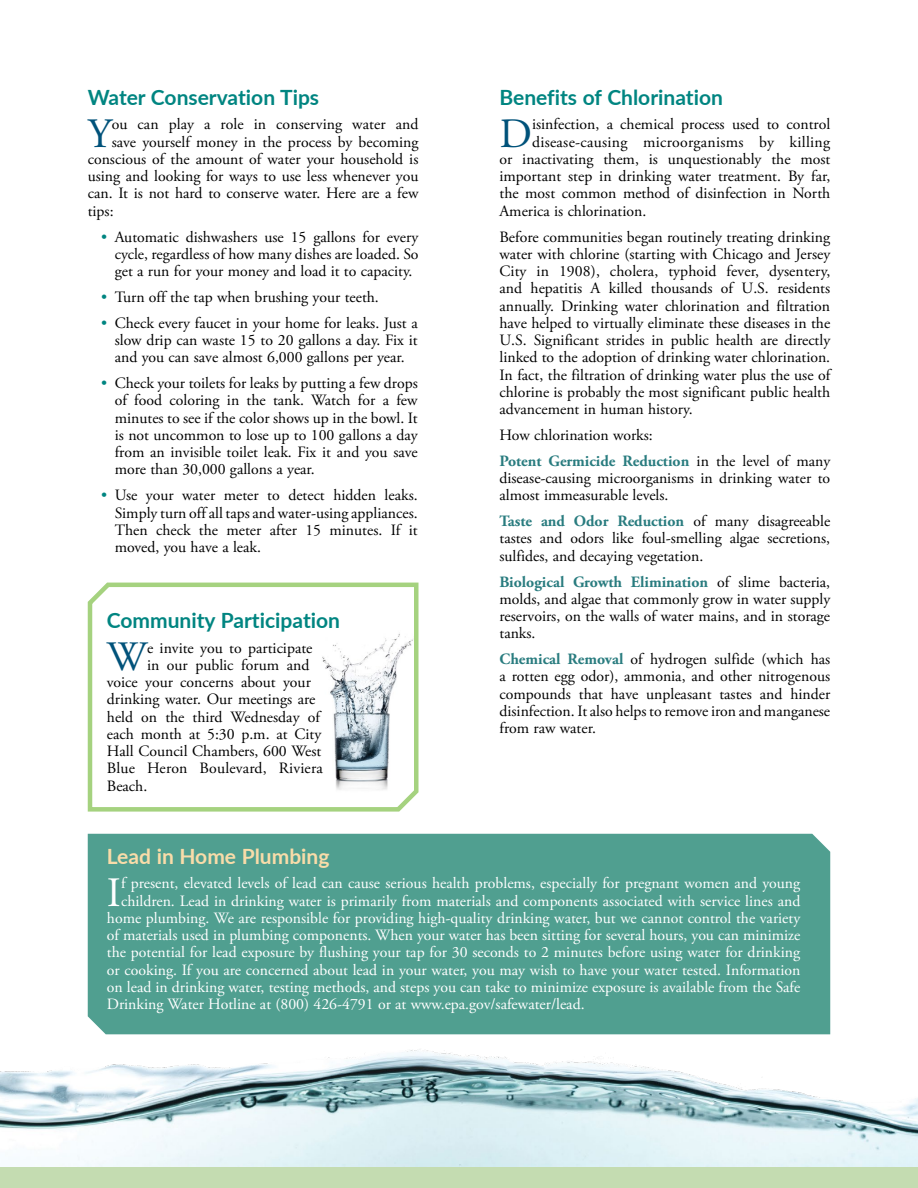
<style>
.page{position:relative;width:918px;height:1188px;background:#fff}
.page>*{position:absolute;margin:0;border:0;box-sizing:border-box;transform-origin:0 0}
.Initial_Cap{font:41.7px "Adobe Garamond Pro";color:#00527a}
.Initial_Cap-2{font:41.7px "Adobe Garamond Pro";color:#fff}
.Article_Headline-19{font:700 21px "Lato";color:#008581}
.Article_Headline-19-2{font:700 21px "Lato";color:#f9dca9}
.First_Paragraph{font:15.75px/17.2px "Adobe Garamond Pro";color:#000;text-align:justify}
.Initial_Cap-3{font:15.75px "Adobe Garamond Pro";color:#fff}
.Initial_Cap-4{font:15.75px "Adobe Garamond Pro";color:#000}
.Initial_Cap-5{font:15.75px "Adobe Garamond Pro";letter-spacing:.02em;color:#000}
.s1{color:#008581}
.s2{font-weight:700;color:#297c7f}
</style>
<div class="page">
<div style="left:0;top:1166px;width:918px;height:22px;background:#c4dcb1"></div>
<svg style="left:87px;top:582px;width:332px;height:230px"></svg>
<div style="left:88px;top:834px;width:742px;height:188px;background:#509f90"></div>
<img style="left:0;top:1022px;width:918px;height:144px">
<p class="Article_Headline-19" style="left:88px;top:82px;width:233px">Water Conservation Tips</p>
<p class="Initial_Cap" style="left:88px;top:108px;width:25px">Y</p>
<p class="Initial_Cap-4" style="left:112px;top:115px;width:308px">ou can play a role in conserving water and</p>
<p class="Initial_Cap-4" style="left:112px;top:132px;width:308px">save yourself money in the process by becoming</p>
<p class="Initial_Cap-4" style="left:88px;top:149px;width:332px">conscious of the amount of water your household is</p>
<p class="Initial_Cap-4" style="left:88px;top:167px;width:332px">using and looking for ways to use less whenever you</p>
<p class="Initial_Cap-4" style="left:88px;top:184px;width:332px">can. It is not hard to conserve water. Here are a few</p>
<p class="Initial_Cap-4" style="left:88px;top:201px;width:27px">tips:</p>
<p class="First_Paragraph" style="left:115px;top:228px;width:305px;text-indent:-14px"><span class="s1">•</span> Automatic dishwashers use 15 gallons for every cycle, regardless of how many dishes are loaded. So get a run for your money and load it to capacity.</p>
<p class="First_Paragraph" style="left:101px;top:289px;width:279px"><span class="s1">•</span> Turn off the tap when brushing your teeth.</p>
<p class="First_Paragraph" style="left:115px;top:315px;width:305px;text-indent:-14px"><span class="s1">•</span> Check every faucet in your home for leaks. Just a slow drip can waste 15 to 20 gallons a day. Fix it and you can save almost 6,000 gallons per year.</p>
<p class="First_Paragraph" style="left:115px;top:375px;width:305px;text-indent:-14px"><span class="s1">•</span> Check your toilets for leaks by putting a few drops of food coloring in the tank. Watch for a few minutes to see if the color shows up in the bowl. It is not uncommon to lose up to 100 gallons a day from an invisible toilet leak. Fix it and you save more than 30,000 gallons a year.</p>
<p class="First_Paragraph" style="left:115px;top:487px;width:304px;text-indent:-14px"><span class="s1">•</span> Use your water meter to detect hidden leaks.<br>Simply turn off all taps and water-using appliances.<br>Then check the meter after 15 minutes. If it moved, you have a leak.</p>
<p class="Article_Headline-19" style="left:107px;top:605px;width:235px">Community Participation</p>
<p class="Initial_Cap" style="left:107px;top:632px;width:42px">W</p>
<p class="Initial_Cap-4" style="left:147px;top:638px;width:167px">e invite you to participate</p>
<p class="Initial_Cap-4" style="left:147px;top:655px;width:164px">in our public forum and</p>
<p class="Initial_Cap-4" style="left:107px;top:673px;width:206px">voice your concerns about your</p>
<p class="Initial_Cap-4" style="left:107px;top:690px;width:210px">drinking water. Our meetings are</p>
<p class="Initial_Cap-4" style="left:107px;top:707px;width:215px">held on the third Wednesday of</p>
<p class="Initial_Cap-4" style="left:107px;top:724px;width:216px">each month at 5:30 p.m. at City</p>
<p class="Initial_Cap-4" style="left:107px;top:742px;width:216px">Hall Council Chambers, 600 West</p>
<p class="Initial_Cap-4" style="left:107px;top:759px;width:217px">Blue Heron Boulevard, Riviera</p>
<p class="Initial_Cap-4" style="left:107px;top:776px;width:42px">Beach.</p>
<p class="Article_Headline-19" style="left:500px;top:82px;width:225px">Benefits of Chlorination</p>
<p class="Initial_Cap" style="left:500px;top:108px;width:34px">D</p>
<p class="Initial_Cap-4" style="left:532px;top:115px;width:300px">isinfection, a chemical process used to control</p>
<p class="Initial_Cap-5" style="left:532px;top:132px;width:300px">disease-causing microorganisms by killing</p>
<p class="Initial_Cap-4" style="left:500px;top:149px;width:332px">or inactivating them, is unquestionably the most</p>
<p class="Initial_Cap-4" style="left:500px;top:167px;width:332px">important step in drinking water treatment. By far,</p>
<p class="Initial_Cap-4" style="left:500px;top:184px;width:332px">the most common method of disinfection in North</p>
<p class="Initial_Cap-4" style="left:500px;top:201px;width:148px">America is chlorination.</p>
<p class="First_Paragraph" style="left:500px;top:228px;width:332px">Before communities began routinely treating drinking water with chlorine (starting with Chicago and Jersey City in 1908), cholera, typhoid fever, dysentery, and hepatitis A killed thousands of U.S. residents annually. Drinking water chlorination and filtration have helped to virtually eliminate these diseases in the U.S. Significant strides in public health are directly linked to the adoption of drinking water chlorination.<br>In fact, the filtration of drinking water plus the use of chlorine is probably the most significant public health advancement in human history.</p>
<p class="First_Paragraph" style="left:500px;top:427px;width:155px">How chlorination works:</p>
<p class="First_Paragraph" style="left:500px;top:453px;width:332px"><span class="s2">Potent Germicide Reduction</span> in the level of many disease-causing microorganisms in drinking water to almost immeasurable levels.</p>
<p class="First_Paragraph" style="left:500px;top:513px;width:332px"><span class="s2">Taste and Odor Reduction</span> of many disagreeable tastes and odors like foul-smelling algae secretions, sulfides, and decaying vegetation.</p>
<p class="First_Paragraph" style="left:500px;top:574px;width:332px"><span class="s2">Biological Growth Elimination</span> of slime bacteria, molds, and algae that commonly grow in water supply reservoirs, on the walls of water mains, and in storage tanks.</p>
<p class="First_Paragraph" style="left:500px;top:651px;width:332px"><span class="s2">Chemical Removal</span> of hydrogen sulfide (which has a rotten egg odor), ammonia, and other nitrogenous compounds that have unpleasant tastes and hinder disinfection. It also helps to remove iron and manganese from raw water.</p>
<p class="Article_Headline-19-2" style="left:107px;top:841px;width:224px">Lead in Home Plumbing</p>
<p class="Initial_Cap-2" style="left:107px;top:867px;width:16px">I</p>
<p class="Initial_Cap-3" style="left:121px;top:874px;width:681px">f present, elevated levels of lead can cause serious health problems, especially for pregnant women and young</p>
<p class="Initial_Cap-3" style="left:121px;top:891px;width:681px">children. Lead in drinking water is primarily from materials and components associated with service lines and</p>
<p class="Initial_Cap-3" style="left:107px;top:908px;width:695px">home plumbing. We are responsible for providing high-quality drinking water, but we cannot control the variety</p>
<p class="Initial_Cap-3" style="left:107px;top:926px;width:695px">of materials used in plumbing components. When your water has been sitting for several hours, you can minimize</p>
<p class="Initial_Cap-3" style="left:107px;top:943px;width:695px">the potential for lead exposure by flushing your tap for 30 seconds to 2 minutes before using water for drinking</p>
<p class="Initial_Cap-3" style="left:107px;top:960px;width:695px">or cooking. If you are concerned about lead in your water, you may wish to have your water tested. Information</p>
<p class="Initial_Cap-3" style="left:107px;top:977px;width:695px">on lead in drinking water, testing methods, and steps you can take to minimize exposure is available from the Safe</p>
<p class="Initial_Cap-3" style="left:107px;top:995px;width:479px">Drinking Water Hotline at (800) 426-4791 or at www.epa.gov/safewater/lead.</p>
</div>
